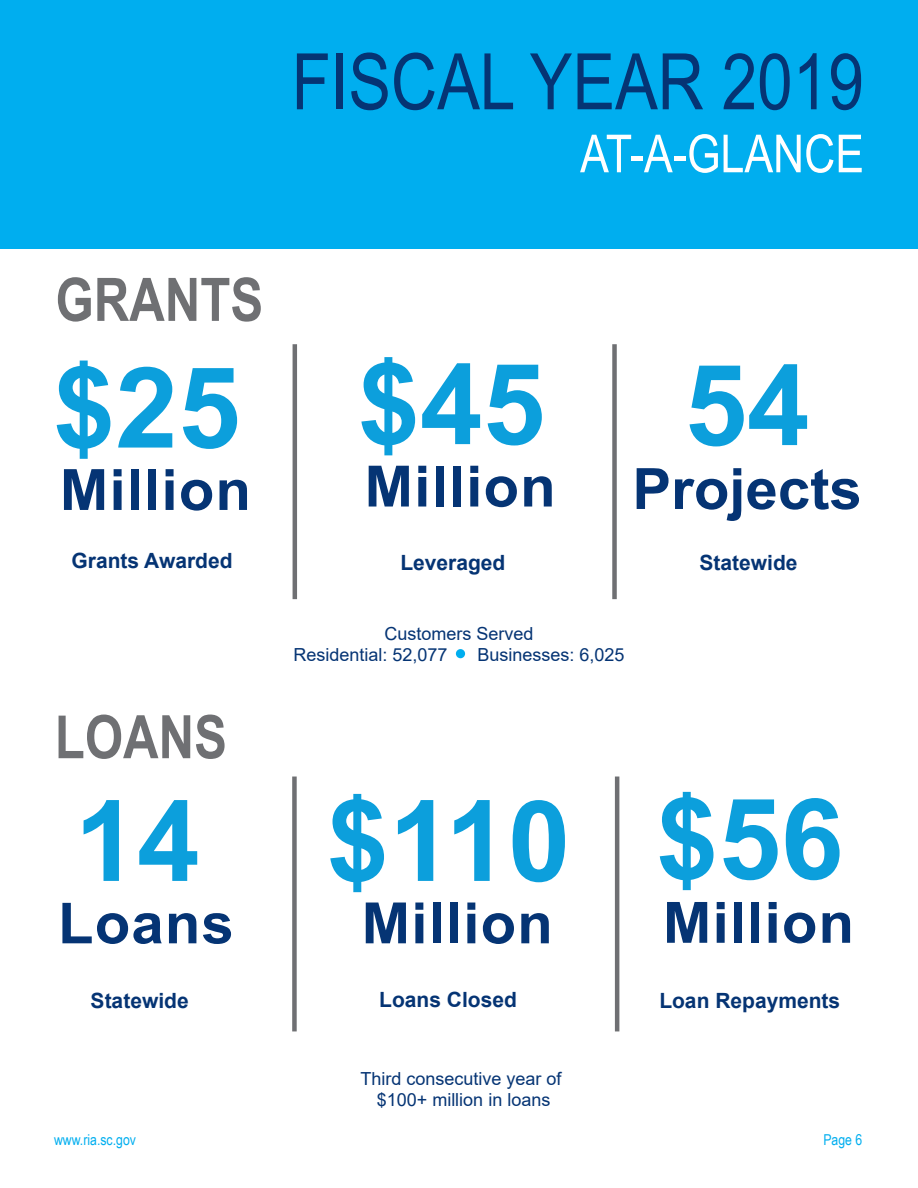
<style>
.page{position:relative;width:918px;height:1188px;background:#fff}
.page>*{position:absolute;margin:0;border:0;box-sizing:border-box;transform-origin:0 0}
.t1{font:700 112.5px "Arial";color:#0c9fdc}
.t2{font:78px "Arial Narrow";color:#053474}
.t3{font:700 60px "Arial Narrow";color:#6f7073}
.t4{font:700 57px "Arial";letter-spacing:.02em;color:#053474}
.t5{font:700 57px "Arial";color:#053474}
.t6{font:52.5px "Arial Narrow";color:#fff}
.t7{font:700 21px "Arial";color:#053474}
.t8{font:18px "Arial";color:#053474}
.t9{font:15px "Arial Narrow";color:#00aeef}
</style>
<div class="page">
<img style="left:0;top:173px;width:1px;height:76px">
<div style="left:1px;top:0;width:917px;height:248px;background:#00aeef"></div>
<hr style="left:293px;top:344px;width:4px;height:255px;background:#6f7073">
<div style="left:612px;top:344px;width:5px;height:255px;background:#6f7073"></div>
<div style="left:292px;top:777px;width:5px;height:254px;background:#6f7073"></div>
<hr style="left:615px;top:777px;width:4px;height:254px;background:#6f7073">
<div style="left:456px;top:649px;width:9px;height:9px;background:#00aeef;border-radius:50%"></div>
<p class="t2" style="left:292px;top:25px;width:574px">FISCAL YEAR 2019</p>
<p class="t6" style="left:580px;top:115px;width:285px">AT-A-GLANCE</p>
<p class="t3" style="left:56px;top:254px;width:209px">GRANTS</p>
<h1 class="t1" style="left:53px;top:329px;width:189px">$25</h1>
<h3 class="t4" style="left:60px;top:450px;width:193px">Million</h3>
<p class="t7" style="left:72px;top:546px;width:163px">Grants Awarded</p>
<p class="t3" style="left:55px;top:692px;width:174px">LOANS</p>
<p class="t1" style="left:75px;top:762px;width:127px">14</p>
<p class="t4" style="left:58px;top:883px;width:177px">Loans</p>
<p class="t7" style="left:91px;top:986px;width:100px">Statewide</p>
<p class="t1" style="left:358px;top:325px;width:189px">$45</p>
<p class="t4" style="left:365px;top:446px;width:193px">Million</p>
<p class="t1" style="left:685px;top:326px;width:127px">54</p>
<p class="t5" style="left:632px;top:449px;width:231px">Projects</p>
<p class="t7" style="left:400px;top:548px;width:107px">Leveraged</p>
<p class="t7" style="left:700px;top:548px;width:100px">Statewide</p>
<p class="t8" style="left:384px;top:621px;width:151px">Customers Served</p>
<p class="t8" style="left:293px;top:643px;width:156px">Residential: 52,077</p>
<p class="t8" style="left:478px;top:643px;width:149px">Businesses: 6,025</p>
<p class="t1" style="left:326px;top:762px;width:246px">$110</p>
<p class="t4" style="left:362px;top:883px;width:193px">Million</p>
<p class="t1" style="left:656px;top:760px;width:189px">$56</p>
<p class="t4" style="left:663px;top:883px;width:193px">Million</p>
<p class="t7" style="left:379px;top:985px;width:139px">Loans Closed</p>
<p class="t7" style="left:659px;top:986px;width:182px">Loan Repayments</p>
<p class="t8" style="left:361px;top:1066px;width:203px">Third consecutive year of</p>
<p class="t8" style="left:377px;top:1088px;width:175px">$100+ million in loans</p>
<p class="t9" style="left:54px;top:1129px;width:84px">www.ria.sc.gov</p>
<p class="t9" style="left:823px;top:1129px;width:40px">Page 6</p>
</div>
